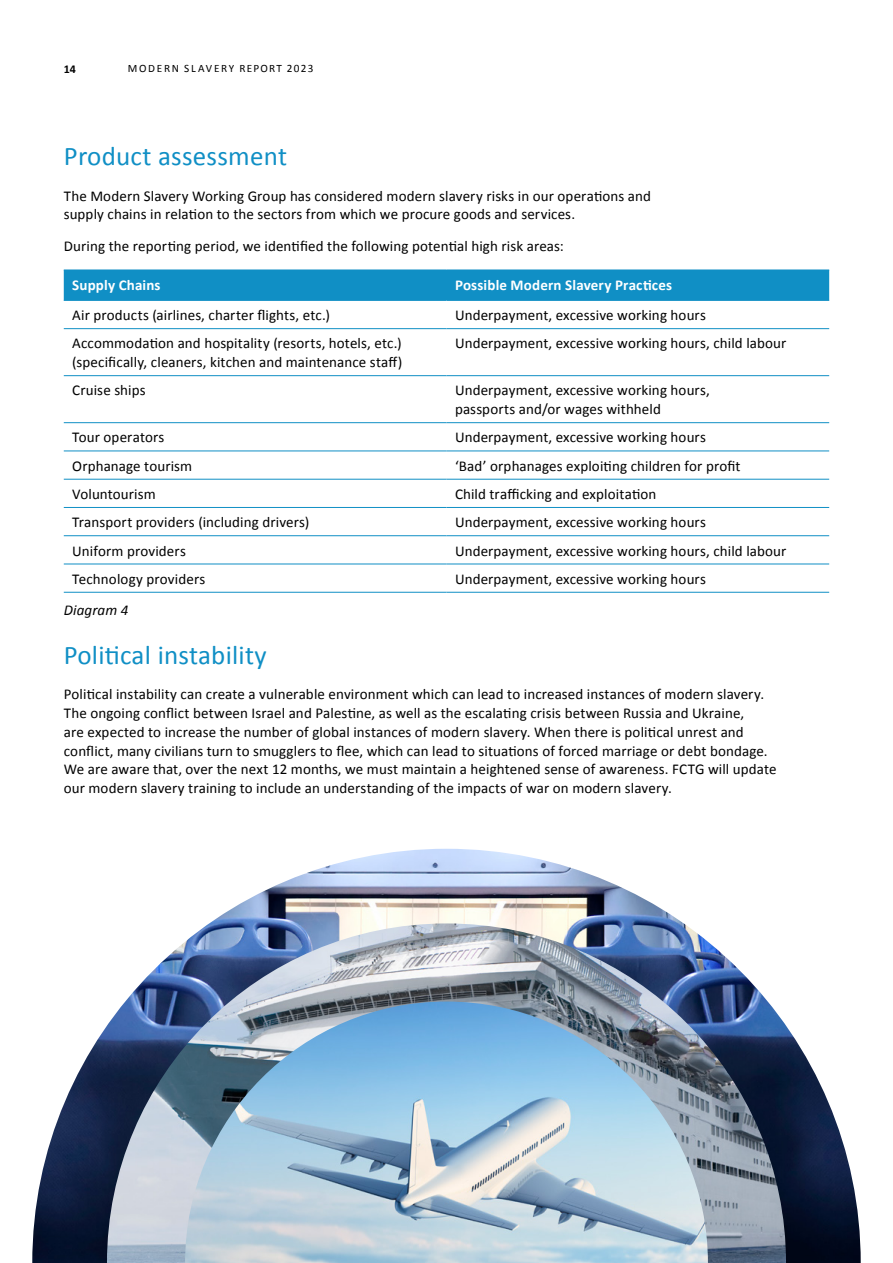
<style>
.page{position:relative;width:893px;height:1263px;background:#fff}
.page>*{position:absolute;margin:0;border:0;box-sizing:border-box;transform-origin:0 0}
.t1{font:27px "Calibri";letter-spacing:.01em;color:#108fc5}
.t2{font:15px/18.8px "Calibri";letter-spacing:.01em;color:#000}
.t3{font:700 15px "Calibri";letter-spacing:.01em;color:#fff}
.t4{font:italic 15px "Calibri";letter-spacing:.005em;color:#000}
.t5{font:700 12px "Calibri";color:#000}
.t6{font:11.25px "Calibri";letter-spacing:.14em;color:#000}
</style>
<div class="page">
<img style="left:32px;top:849px;width:829px;height:414px">
<img style="left:107px;top:923px;width:679px;height:340px">
<img style="left:185px;top:1001px;width:523px;height:262px">
<div style="left:64px;top:271px;width:765px;height:29px;background:#108fc5"></div>
<svg style="left:64px;top:329px;width:765px;height:263px"></svg>
<hr style="left:64px;top:328px;width:382px;height:1px;background:#108fc5">
<hr style="left:446px;top:328px;width:383px;height:1px;background:#108fc5">
<hr style="left:64px;top:375px;width:382px;height:1px;background:#108fc5">
<hr style="left:446px;top:375px;width:383px;height:1px;background:#108fc5">
<hr style="left:64px;top:422px;width:382px;height:1px;background:#108fc5">
<hr style="left:446px;top:422px;width:383px;height:1px;background:#108fc5">
<hr style="left:64px;top:451px;width:382px;height:1px;background:#108fc5">
<hr style="left:446px;top:451px;width:383px;height:1px;background:#108fc5">
<hr style="left:64px;top:479px;width:382px;height:1px;background:#108fc5">
<hr style="left:446px;top:479px;width:383px;height:1px;background:#108fc5">
<hr style="left:64px;top:535px;width:382px;height:1px;background:#108fc5">
<hr style="left:446px;top:535px;width:383px;height:1px;background:#108fc5">
<hr style="left:64px;top:564px;width:382px;height:1px;background:#108fc5">
<hr style="left:446px;top:564px;width:383px;height:1px;background:#108fc5">
<hr style="left:64px;top:507px;width:382px;height:1px;background:#108fc5">
<hr style="left:446px;top:507px;width:383px;height:1px;background:#108fc5">
<hr style="left:64px;top:592px;width:382px;height:1px;background:#108fc5">
<hr style="left:446px;top:592px;width:383px;height:1px;background:#108fc5">
<hr style="left:64px;top:270px;width:382px;height:1px;background:#108fc5">
<hr style="left:446px;top:270px;width:383px;height:1px;background:#108fc5">
<hr style="left:64px;top:300px;width:382px;height:1px;background:#108fc5">
<hr style="left:446px;top:300px;width:383px;height:1px;background:#108fc5">
<p class="t5" style="left:64px;top:60px;width:14px">14</p>
<p class="t6" style="left:128px;top:61px;width:187px">MODERN SLAVERY REPORT 2023</p>
<h1 class="t1" style="left:64px;top:137px;width:225px">Product assessment</h1>
<p class="t2" style="left:64px;top:186px;width:589px">The Modern Slavery Working Group has considered modern slavery risks in our operations and supply chains in relation to the sectors from which we procure goods and services.</p>
<p class="t2" style="left:64px;top:236px;width:502px">During the reporting period, we identified the following potential high risk areas:</p>
<p class="t3" style="left:72px;top:274px;width:90px">Supply Chains</p>
<p class="t3" style="left:455px;top:274px;width:219px">Possible Modern Slavery Practices</p>
<p class="t2" style="left:72px;top:305px;width:259px">Air products (airlines, charter flights, etc.)</p>
<p class="t2" style="left:455px;top:305px;width:252px">Underpayment, excessive working hours</p>
<p class="t2" style="left:72px;top:334px;width:332px">Accommodation and hospitality (resorts, hotels, etc.) (specifically, cleaners, kitchen and maintenance staff)</p>
<p class="t2" style="left:455px;top:334px;width:333px">Underpayment, excessive working hours, child labour</p>
<p class="t2" style="left:72px;top:381px;width:75px">Cruise ships</p>
<p class="t2" style="left:455px;top:381px;width:256px">Underpayment, excessive working hours, passports and/or wages withheld</p>
<p class="t2" style="left:72px;top:428px;width:94px">Tour operators</p>
<p class="t2" style="left:455px;top:428px;width:252px">Underpayment, excessive working hours</p>
<p class="t2" style="left:72px;top:456px;width:121px">Orphanage tourism</p>
<p class="t2" style="left:455px;top:456px;width:287px">‘Bad’ orphanages exploiting children for profit</p>
<p class="t2" style="left:72px;top:484px;width:85px">Voluntourism</p>
<p class="t2" style="left:455px;top:484px;width:203px">Child trafficking and exploitation</p>
<p class="t2" style="left:72px;top:512px;width:238px">Transport providers (including drivers)</p>
<p class="t2" style="left:455px;top:512px;width:252px">Underpayment, excessive working hours</p>
<p class="t2" style="left:72px;top:541px;width:115px">Uniform providers</p>
<p class="t2" style="left:455px;top:541px;width:333px">Underpayment, excessive working hours, child labour</p>
<p class="t2" style="left:72px;top:569px;width:135px">Technology providers</p>
<p class="t2" style="left:455px;top:569px;width:252px">Underpayment, excessive working hours</p>
<p class="t4" style="left:64px;top:600px;width:66px">Diagram 4</p>
<h1 class="t1" style="left:64px;top:636px;width:204px">Political instability</h1>
<p class="t2" style="left:64px;top:685px;width:714px">Political instability can create a vulnerable environment which can lead to increased instances of modern slavery.<br>The ongoing conflict between Israel and Palestine, as well as the escalating crisis between Russia and Ukraine,<br>are expected to increase the number of global instances of modern slavery. When there is political unrest and conflict, many civilians turn to smugglers to flee, which can lead to situations of forced marriage or debt bondage.<br>We are aware that, over the next 12 months, we must maintain a heightened sense of awareness. FCTG will update our modern slavery training to include an understanding of the impacts of war on modern slavery.</p>
</div>
